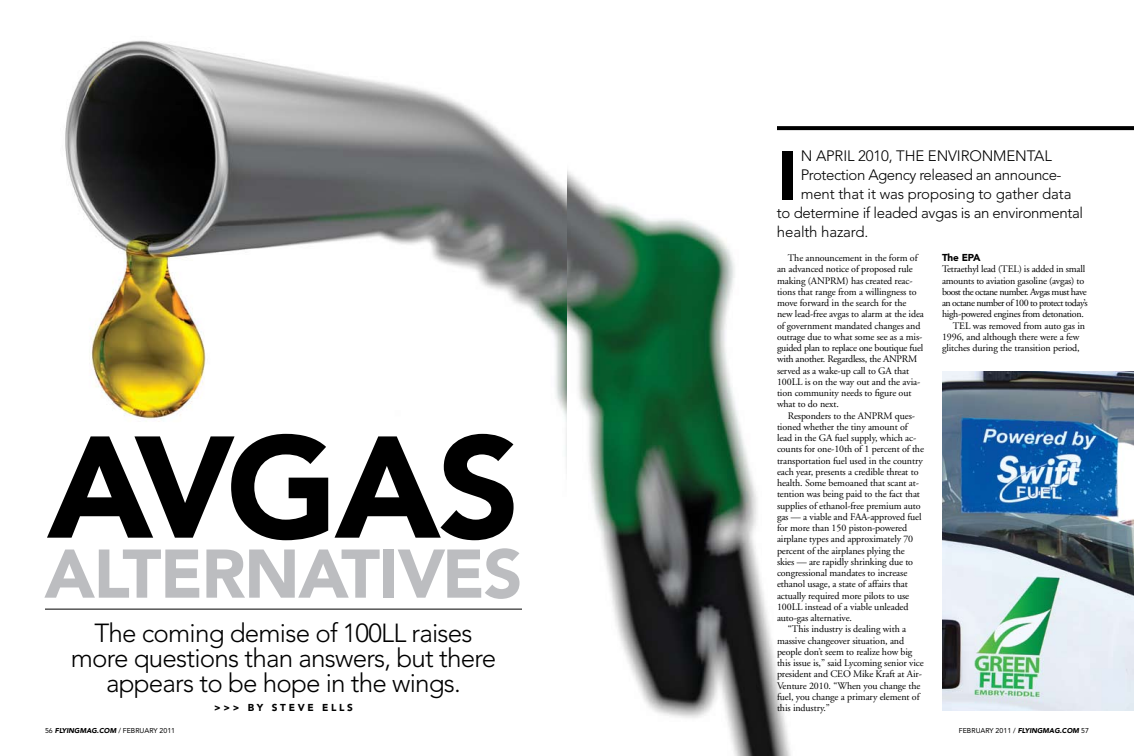
<style>
.page{position:relative;width:1134px;height:756px;background:#fff}
.page>*{position:absolute;margin:0;border:0;box-sizing:border-box;transform-origin:0 0}
.t1{font:900 143px "Avenir";letter-spacing:-.04em;color:#000}
.t2{font:900 68.7px "Avenir";color:#000}
.t3{font:900 68px "Avenir";letter-spacing:-.02em;color:#bcbdc0}
.t4{font:300 26px/25px "Avenir";letter-spacing:-.03em;color:#000;text-align:center}
.t5{font:300 15px "Avenir";letter-spacing:-.025em;color:#000}
.t6{font:10px/11.2px "Adobe Garamond";letter-spacing:-.01em;color:#000}
.t7{font:10px "Adobe Garamond";letter-spacing:-.05em;color:#000}
.t8{font:10px "Adobe Garamond";letter-spacing:-.03em;color:#000}
.t9{font:900 10px "Avenir";letter-spacing:.27em;color:#000}
.t10{font:7px "Avenir";color:#000}
.s1{font-weight:900;font-style:italic}
</style>
<div class="page">
<img style="left:45px;top:40px;width:751px;height:716px">
<img style="left:942px;top:371px;width:192px;height:340px">
<hr style="left:45px;top:609px;width:477px;height:1px;background:#000">
<svg style="left:777px;top:126px;width:357px;height:4px"></svg>
<h1 class="t1" style="left:47px;top:401px;width:474px">AVGAS</h1>
<h3 class="t3" style="left:44px;top:533px;width:480px">ALTERNATIVES</h3>
<h3 class="t4" style="left:71px;top:620px;width:427px">The coming demise of 100LL raises more questions than answers, but there appears to be hope in the wings.</h3>
<p class="t9" style="left:214px;top:701px;width:140px">&gt;&gt;&gt; BY STEVE ELLS</p>
<h2 class="t2" style="left:777px;top:134px;width:22px">I</h2>
<h3 class="t5" style="left:801px;top:147px;width:253px">N APRIL 2010, THE ENVIRONMENTAL</h3>
<h3 class="t5" style="left:801px;top:166px;width:262px">Protection Agency released an announce-</h3>
<h3 class="t5" style="left:801px;top:185px;width:272px">ment that it was proposing to gather data</h3>
<h3 class="t5" style="left:777px;top:204px;width:308px">to determine if leaded avgas is an environmental</h3>
<h3 class="t5" style="left:777px;top:223px;width:93px">health hazard.</h3>
<p class="t6" style="left:777px;top:252px;width:148px;text-indent:11px">The announcement in the form of an advanced notice of proposed rule making (ANPRM) has created reac&shy;tions that range from a willingness to move forward in the search for the new lead-free avgas to alarm at the idea of government mandated changes and outrage due to what some see as a mis&shy;guided plan to replace one boutique fuel with another. Regardless, the ANPRM served as a wake-up call to GA that 100LL is on the way out and the avia&shy;tion community needs to figure out what to do next.</p>
<p class="t6" style="left:788px;top:410px;width:129px">Responders to the ANPRM ques-</p>
<p class="t6" style="left:777px;top:421px;width:132px">tioned whether the tiny amount of</p>
<p class="t6" style="left:777px;top:432px;width:141px">lead in the GA fuel supply, which ac-</p>
<p class="t6" style="left:777px;top:444px;width:148px">counts for one-10th of 1 percent of the</p>
<p class="t6" style="left:777px;top:455px;width:147px">transportation fuel used in the country</p>
<p class="t6" style="left:777px;top:466px;width:143px">each year, presents a credible threat to</p>
<p class="t6" style="left:777px;top:477px;width:144px">health. Some bemoaned that scant at-</p>
<p class="t6" style="left:777px;top:489px;width:145px">tention was being paid to the fact that</p>
<p class="t6" style="left:777px;top:500px;width:145px">supplies of ethanol-free premium auto</p>
<p class="t6" style="left:777px;top:511px;width:146px">gas — a viable and FAA-approved fuel</p>
<p class="t6" style="left:777px;top:522px;width:132px">for more than 150 piston-powered</p>
<p class="t6" style="left:777px;top:534px;width:138px">airplane types and approximately 70</p>
<p class="t6" style="left:777px;top:545px;width:129px">percent of the airplanes plying the</p>
<p class="t6" style="left:777px;top:556px;width:138px">skies — are rapidly shrinking due to</p>
<p class="t6" style="left:777px;top:567px;width:132px">congressional mandates to increase</p>
<p class="t6" style="left:777px;top:579px;width:132px">ethanol usage, a state of affairs that</p>
<p class="t6" style="left:777px;top:590px;width:134px">actually required more pilots to use</p>
<p class="t6" style="left:777px;top:601px;width:133px">100LL instead of a viable unleaded</p>
<p class="t6" style="left:777px;top:612px;width:77px">auto-gas alternative.</p>
<p class="t6" style="left:788px;top:624px;width:120px">“This industry is dealing with a</p>
<p class="t6" style="left:777px;top:635px;width:129px">massive changeover situation, and</p>
<p class="t6" style="left:777px;top:646px;width:137px">people don’t seem to realize how big</p>
<p class="t6" style="left:777px;top:657px;width:148px">this issue is,” said Lycoming senior vice</p>
<p class="t6" style="left:777px;top:669px;width:146px">president and CEO Mike Kraft at Air-</p>
<p class="t6" style="left:777px;top:680px;width:145px">Venture 2010. “When you change the</p>
<p class="t6" style="left:777px;top:691px;width:144px">fuel, you change a primary element of</p>
<p class="t6" style="left:777px;top:702px;width:55px">this industry.”</p>
<p class="t9" style="left:942px;top:251px;width:40px">The EPA</p>
<p class="t6" style="left:942px;top:264px;width:145px">Tetraethyl lead (TEL) is added in small</p>
<p class="t6" style="left:942px;top:275px;width:144px">amounts to aviation gasoline (avgas) to</p>
<p class="t7" style="left:942px;top:286px;width:146px">boost the octane number. Avgas must have</p>
<p class="t7" style="left:942px;top:297px;width:147px">an octane number of 100 to protect today’s</p>
<p class="t8" style="left:942px;top:309px;width:143px">high-powered engines from detonation.</p>
<p class="t6" style="left:953px;top:320px;width:134px">TEL was removed from auto gas in</p>
<p class="t6" style="left:942px;top:331px;width:139px">1996, and although there were a few</p>
<p class="t6" style="left:942px;top:342px;width:139px">glitches during the transition period,</p>
<p class="t10" style="left:45px;top:726px;width:132px">56 <span class="s1">FLYINGMAG.COM</span> / FEBRUARY 2011</p>
<p class="t10" style="left:959px;top:726px;width:132px">FEBRUARY 2011 / <span class="s1">FLYINGMAG.COM</span> 57</p>
</div>
